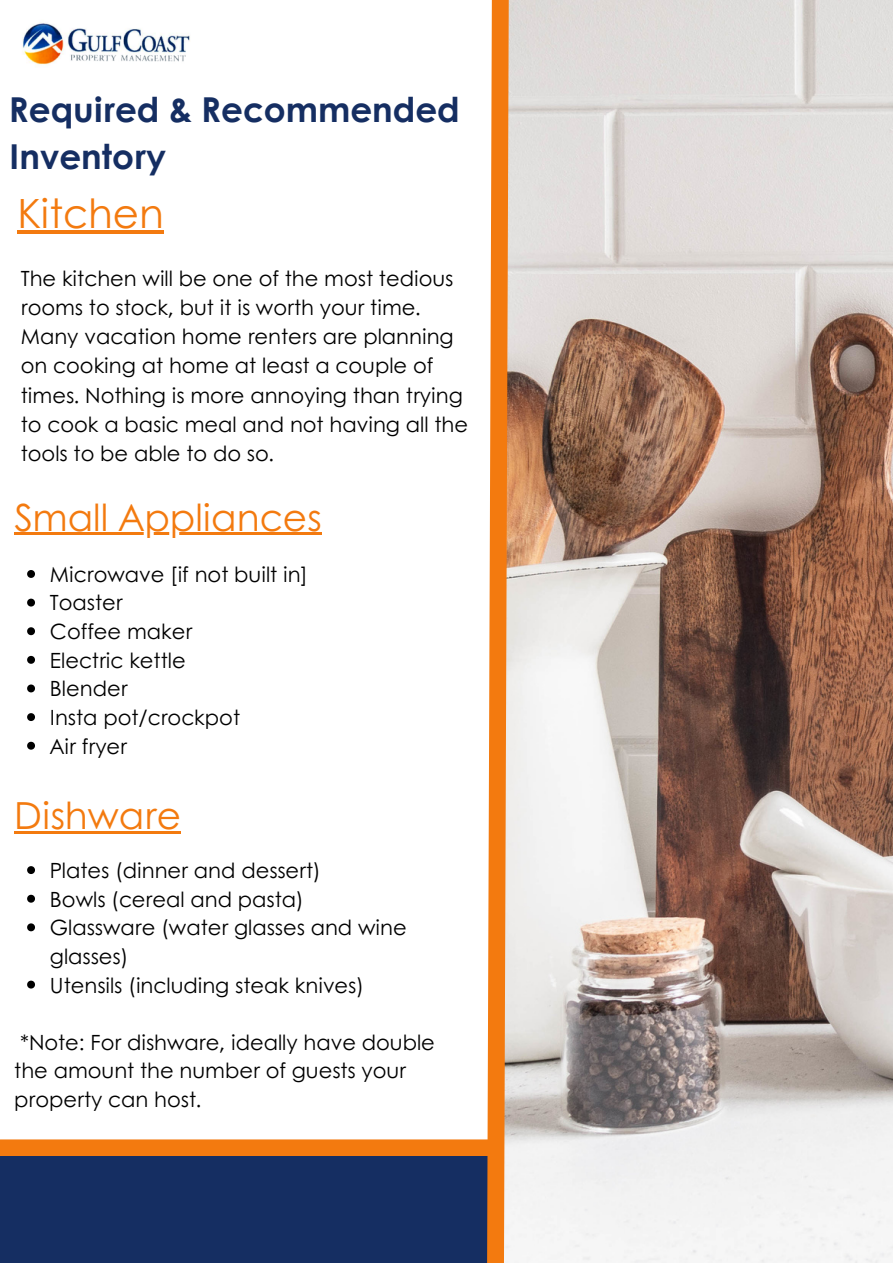
<style>
.page{position:relative;width:893px;height:1264px;background:#fff}
.page>*{position:absolute;margin:0;border:0;box-sizing:border-box;transform-origin:0 0}
.t1{font:40.35px "Century Gothic";color:#f37a0f}
.t2{font:37.35px "Century Gothic";color:#f37a0f}
.t3{font:700 34.35px/47.2px "Century Gothic";color:#152e62}
.t4{font:21px/29.2px "Century Gothic";color:#000}
</style>
<div class="page">
<svg style="left:27px;top:570px;width:8px;height:8px"></svg>
<svg style="left:27px;top:598px;width:8px;height:8px"></svg>
<svg style="left:27px;top:627px;width:8px;height:8px"></svg>
<svg style="left:27px;top:656px;width:8px;height:7px"></svg>
<svg style="left:27px;top:684px;width:8px;height:8px"></svg>
<svg style="left:27px;top:713px;width:8px;height:8px"></svg>
<svg style="left:27px;top:741px;width:8px;height:8px"></svg>
<svg style="left:27px;top:866px;width:8px;height:8px"></svg>
<svg style="left:27px;top:894px;width:8px;height:8px"></svg>
<svg style="left:27px;top:923px;width:8px;height:8px"></svg>
<svg style="left:27px;top:980px;width:8px;height:8px"></svg>
<hr style="left:14px;top:532px;width:307px;height:3px;background:#f37a0f">
<hr style="left:14px;top:830px;width:167px;height:3px;background:#f37a0f">
<div style="left:0;top:1139px;width:489px;height:17px;background:#f37a0f"></div>
<img style="left:517px;top:0;width:375px;height:1262px">
<div style="left:0;top:1156px;width:495px;height:106px;background:#152e62"></div>
<hr style="left:18px;top:230px;width:146px;height:3px;background:#f37a0f">
<svg style="left:478px;top:0;width:39px;height:1262px"></svg>
<img style="left:22px;top:22px;width:168px;height:43px">
<p class="t3" style="left:9px;top:84px;width:452px">Required &amp; Recommended<br>Inventory</p>
<p class="t1" style="left:18px;top:183px;width:148px">Kitchen</p>
<p class="t4" style="left:21px;top:262px;width:448px">The kitchen will be one of the most tedious rooms to stock, but it is worth your time.<br>Many vacation home renters are planning on cooking at home at least a couple of times. Nothing is more annoying than trying to cook a basic meal and not having all the tools to be able to do so.</p>
<p class="t2" style="left:14px;top:488px;width:309px">Small Appliances</p>
<p class="t4" style="left:50px;top:558px;width:259px">Microwave [if not built in]</p>
<p class="t4" style="left:50px;top:587px;width:74px">Toaster</p>
<p class="t4" style="left:50px;top:616px;width:144px">Coffee maker</p>
<p class="t4" style="left:50px;top:644px;width:137px">Electric kettle</p>
<p class="t4" style="left:50px;top:673px;width:79px">Blender</p>
<p class="t4" style="left:50px;top:701px;width:192px">Insta pot/crockpot</p>
<p class="t4" style="left:50px;top:730px;width:79px">Air fryer</p>
<p class="t2" style="left:14px;top:786px;width:168px">Dishware</p>
<p class="t4" style="left:50px;top:854px;width:272px">Plates (dinner and dessert)</p>
<p class="t4" style="left:50px;top:883px;width:255px">Bowls (cereal and pasta)</p>
<p class="t4" style="left:50px;top:912px;width:358px;line-height:28.7px">Glassware (water glasses and wine glasses)</p>
<p class="t4" style="left:50px;top:969px;width:315px">Utensils (including steak knives)</p>
<p class="t4" style="left:14px;top:1026px;width:422px;line-height:28.7px">*Note: For dishware, ideally have double the amount the number of guests your property can host.</p>
</div>
